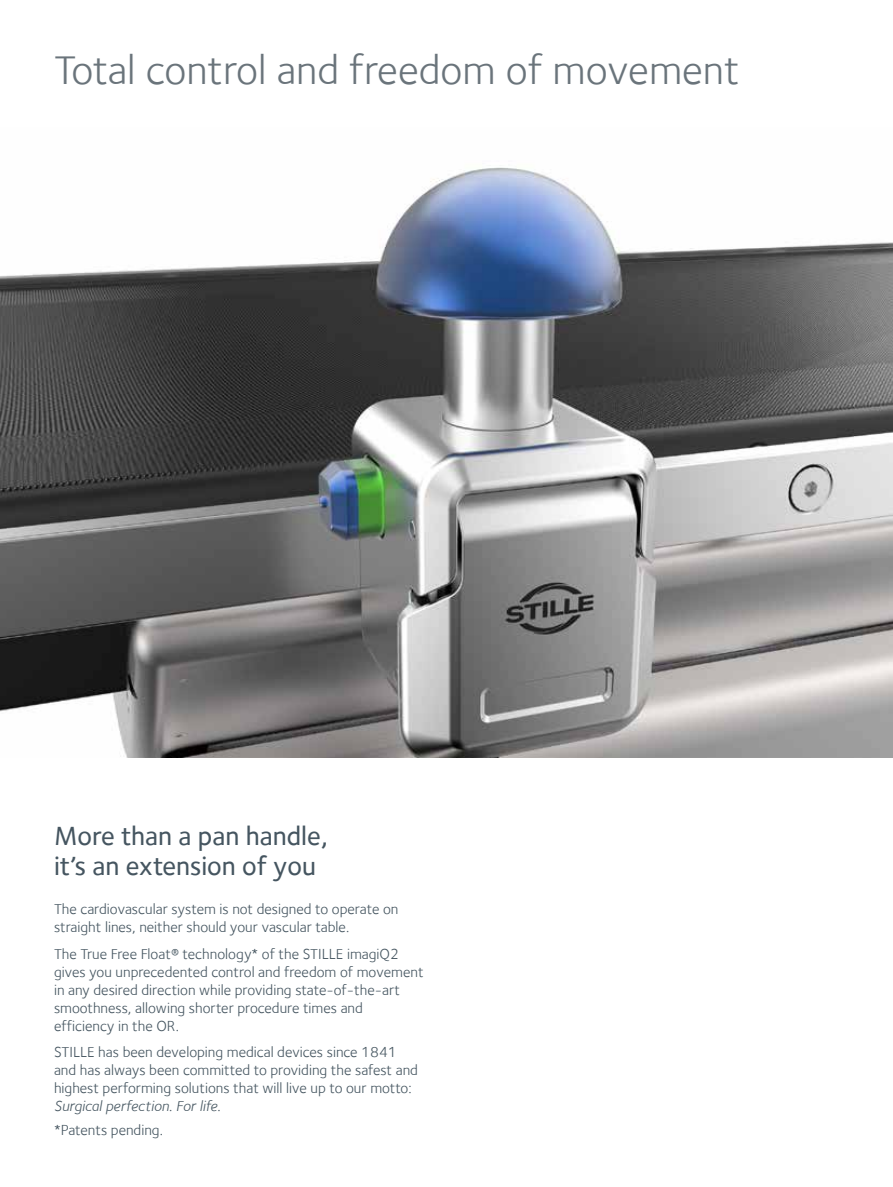
<style>
.page{position:relative;width:893px;height:1187px;background:#fff}
.page>*{position:absolute;margin:0;border:0;box-sizing:border-box;transform-origin:0 0}
.t1{font:42px "Foundry Sterling";color:#6a747b}
.t2{font:500 27px/30px "Foundry Sterling";color:#455560}
.t3{font:15px/18px "Foundry Sterling";color:#455560}
.t4{font:15px "Foundry Sterling Book Italic OSF";color:#455560}
</style>
<div class="page">
<img style="left:0;top:167px;width:893px;height:590px">
<h1 class="t1" style="left:54px;top:46px;width:687px">Total control and freedom of movement</h1>
<h2 class="t2" style="left:54px;top:820px;width:275px">More than a pan handle, it’s an extension of you</h2>
<p class="t3" style="left:54px;top:899px;width:346px">The cardiovascular system is not designed to operate on straight lines, neither should your vascular table.</p>
<p class="t3" style="left:54px;top:944px;width:371px">The True Free Float® technology* of the STILLE imagiQ2 gives you unprecedented control and freedom of movement in any desired direction while providing state-of-the-art smoothness, allowing shorter procedure times and efficiency in the OR.</p>
<p class="t3" style="left:54px;top:1042px;width:366px">STILLE has been developing medical devices since 1841 and has always been committed to providing the safest and highest performing solutions that will live up to our motto:</p>
<p class="t4" style="left:54px;top:1097px;width:168px">Surgical perfection. For life.</p>
<p class="t3" style="left:54px;top:1120px;width:110px">*Patents pending.</p>
</div>
